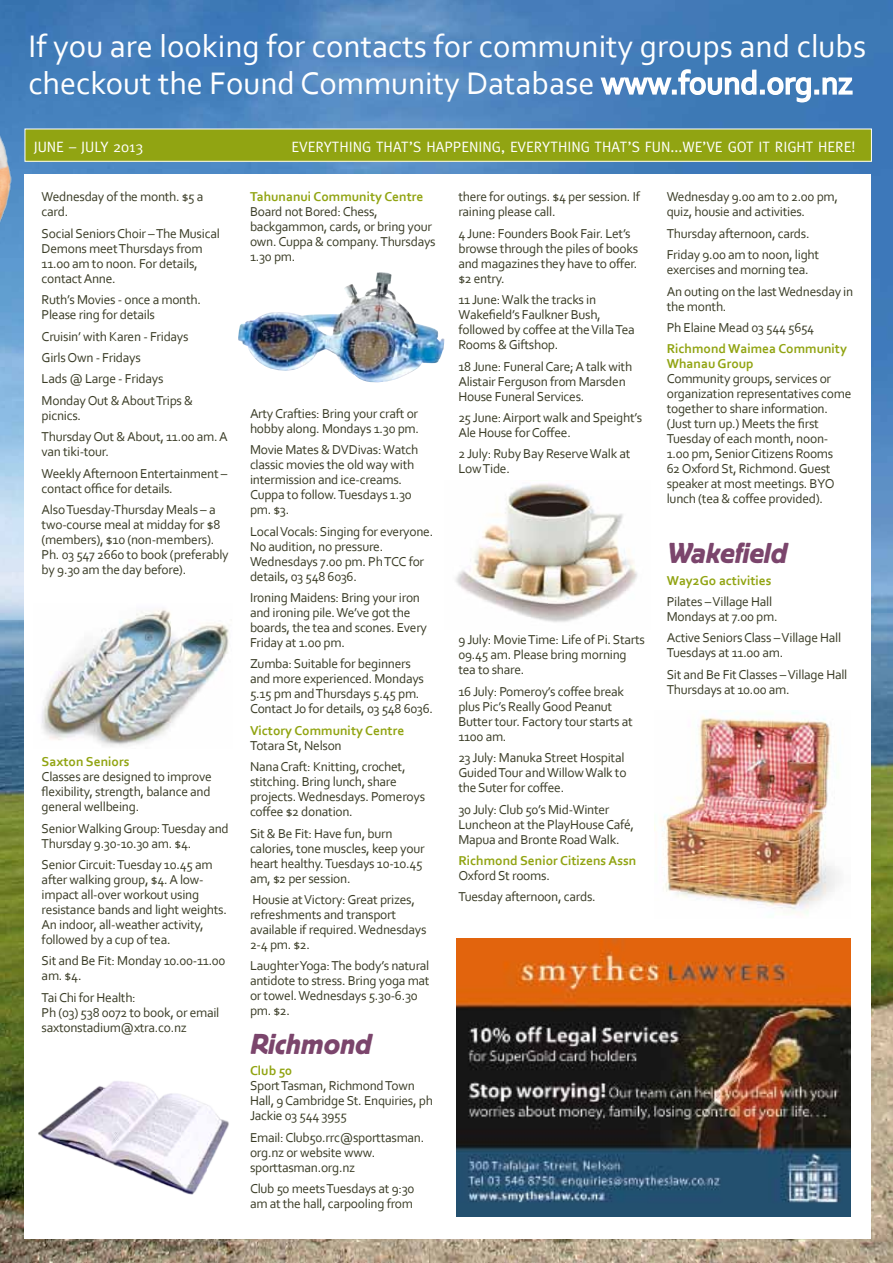
<style>
.page{position:relative;width:893px;height:1263px;background:#fff}
.page>*{position:absolute;margin:0;border:0;box-sizing:border-box;transform-origin:0 0}
.t1{font:32.7px/36.3px "Corbel";color:#fff}
.t2{font:italic 28.5px "Block BE";color:#7b456c}
.t3{font:15px "Meta";color:#fff}
.t4{font:13.5px/15px "Corbel";letter-spacing:-.02em;color:#3a3c26}
.t5{font:700 13.5px/15px "Corbel";color:#91a412}
</style>
<div class="page">
<img style="left:1px;top:0;width:892px;height:1263px">
<svg style="left:0;top:0;width:1px;height:1263px"></svg>
<div style="left:25px;top:129px;width:846px;height:32px;background:#91a412"></div>
<div style="left:25px;top:129px;width:847px;height:33px;border:1px solid #fff"></div>
<img style="left:0;top:10px;width:17px;height:271px">
<div style="left:25px;top:174px;width:846px;height:1064px;background:#fff"></div>
<svg style="left:599px;top:64px;width:254px;height:45px;background:#6594c5"></svg>
<img style="left:41px;top:609px;width:188px;height:138px">
<img style="left:662px;top:712px;width:178px;height:202px">
<img style="left:455px;top:483px;width:183px;height:139px">
<img style="left:457px;top:938px;width:393px;height:279px">
<img style="left:38px;top:1081px;width:191px;height:114px">
<img style="left:238px;top:272px;width:207px;height:111px">
<h1 class="t1" style="left:28px;top:27px;width:839px">If you are looking for contacts for community groups and clubs checkout the Found Community Database www.found.org.nz</h1>
<p class="t3" style="left:34px;top:139px;width:111px">JUNE – JULY 2013</p>
<p class="t3" style="left:291px;top:139px;width:566px">EVERYTHING THAT’S HAPPENING, EVERYTHING THAT’S FUN...WE’VE GOT IT RIGHT HERE!</p>
<p class="t4" style="left:42px;top:189px;width:163px">Wednesday of the month. $5 a card.</p>
<p class="t4" style="left:42px;top:225px;width:180px">Social Seniors Choir – The Musical<br>Demons meet Thursdays from<br>11.00 am to noon. For details, contact Anne.</p>
<p class="t4" style="left:42px;top:292px;width:161px">Ruth’s Movies - once a month.<br>Please ring for details</p>
<p class="t4" style="left:42px;top:325px;width:153px;line-height:21.5px">Cruisin’ with Karen - Fridays<br>Girls Own - Fridays<br>Lads @ Large - Fridays<br>Monday Out &amp; About Trips &amp;</p>
<p class="t4" style="left:42px;top:404px;width:188px;line-height:21.5px">picnics.<br>Thursday Out &amp; About, 11.00 am. A</p>
<p class="t4" style="left:42px;top:441px;width:187px;line-height:21.5px">van tiki-tour.<br>Weekly Afternoon Entertainment –</p>
<p class="t4" style="left:42px;top:477px;width:176px;line-height:21.5px">contact office for details.<br>Also Tuesday-Thursday Meals – a</p>
<p class="t4" style="left:42px;top:517px;width:188px">two-course meal at midday for $8 (members), $10 (non-members).<br>Ph. 03 547 2660 to book (preferably by 9.30 am the day before).</p>
<p class="t4" style="left:458px;top:189px;width:183px">there for outings. $4 per session. If raining please call.</p>
<p class="t4" style="left:458px;top:225px;width:181px">4 June: Founders Book Fair. Let’s browse through the piles of books and magazines they have to offer. $2 entry.</p>
<p class="t4" style="left:458px;top:292px;width:178px">11 June: Walk the tracks in<br>Wakefield’s Faulkner Bush, followed by coffee at the Villa Tea<br>Rooms &amp; Giftshop.</p>
<p class="t4" style="left:458px;top:358px;width:175px">18 June: Funeral Care; A talk with<br>Alistair Ferguson from Marsden<br>House Funeral Services.</p>
<p class="t4" style="left:458px;top:410px;width:185px">25 June: Airport walk and Speight’s<br>Ale House for Coffee.</p>
<p class="t4" style="left:458px;top:446px;width:174px">2 July: Ruby Bay Reserve Walk at<br>Low Tide.</p>
<p class="t4" style="left:667px;top:189px;width:173px">Wednesday 9.00 am to 2.00 pm, quiz, housie and activities.</p>
<p class="t4" style="left:667px;top:222px;width:154px;line-height:21.5px">Thursday afternoon, cards.<br>Friday 9.00 am to noon, light</p>
<p class="t4" style="left:667px;top:259px;width:188px;line-height:21.5px">exercises and morning tea.<br>An outing on the last Wednesday in</p>
<p class="t4" style="left:667px;top:295px;width:149px;line-height:21.5px">the month.<br>Ph Elaine Mead 03 544 5654</p>
<p class="t5" style="left:667px;top:341px;width:182px">Richmond Waimea Community<br>Whanau Group</p>
<p class="t4" style="left:667px;top:371px;width:186px">Community groups, services or organization representatives come together to share information. (Just turn up.) Meets the first<br>Tuesday of each month, noon-<br>1.00 pm, Senior Citizens Rooms<br>62 Oxford St, Richmond. Guest speaker at most meetings. BYO lunch (tea &amp; coffee provided).</p>
<h2 class="t2" style="left:667px;top:537px;width:121px">Wakefield</h2>
<p class="t5" style="left:667px;top:572px;width:106px">Way2Go activities</p>
<p class="t4" style="left:667px;top:594px;width:112px">Pilates – Village Hall<br>Mondays at 7.00 pm.</p>
<p class="t4" style="left:667px;top:630px;width:176px">Active Seniors Class – Village Hall<br>Tuesdays at 11.00 am.</p>
<p class="t4" style="left:667px;top:666px;width:182px">Sit and Be Fit Classes – Village Hall<br>Thursdays at 10.00 am.</p>
<p class="t5" style="left:250px;top:189px;width:175px">Tahunanui Community Centre</p>
<p class="t4" style="left:250px;top:204px;width:187px">Board not Bored: Chess, backgammon, cards, or bring your own. Cuppa &amp; company. Thursdays<br>1.30 pm.</p>
<p class="t4" style="left:250px;top:405px;width:171px">Arty Crafties: Bring your craft or hobby along. Mondays 1.30 pm.</p>
<p class="t4" style="left:250px;top:442px;width:170px">Movie Mates &amp; DVDivas: Watch classic movies the old way with intermission and ice-creams.<br>Cuppa to follow. Tuesdays 1.30 pm. $3.</p>
<p class="t4" style="left:250px;top:523px;width:185px">Local Vocals: Singing for everyone.<br>No audition, no pressure.<br>Wednesdays 7.00 pm. Ph TCC for details, 03 548 6036.</p>
<p class="t4" style="left:250px;top:590px;width:179px">Ironing Maidens: Bring your iron and ironing pile. We’ve got the boards, the tea and scones. Every<br>Friday at 1.00 pm.</p>
<p class="t4" style="left:250px;top:656px;width:185px">Zumba: Suitable for beginners and more experienced. Mondays<br>5.15 pm and Thursdays 5.45 pm.<br>Contact Jo for details, 03 548 6036.</p>
<p class="t5" style="left:250px;top:722px;width:156px">Victory Community Centre</p>
<p class="t4" style="left:250px;top:734px;width:157px;line-height:21.5px">Totara St, Nelson<br>Nana Craft: Knitting, crochet,</p>
<p class="t4" style="left:250px;top:774px;width:177px">stitching. Bring lunch, share projects. Wednesdays. Pomeroys coffee $2 donation.</p>
<p class="t4" style="left:250px;top:825px;width:176px">Sit &amp; Be Fit: Have fun, burn calories, tone muscles, keep your heart healthy. Tuesdays 10-10.45 am, $2 per session.</p>
<p class="t4" style="left:250px;top:892px;width:178px">Housie at Victory: Great prizes, refreshments and transport available if required. Wednesdays<br>2-4 pm. $2.</p>
<p class="t4" style="left:250px;top:958px;width:181px">Laughter Yoga: The body’s natural antidote to stress. Bring yoga mat or towel. Wednesdays 5.30-6.30 pm. $2.</p>
<h2 class="t2" style="left:250px;top:1028px;width:123px">Richmond</h2>
<p class="t5" style="left:250px;top:1063px;width:44px">Club 50</p>
<p class="t4" style="left:250px;top:1078px;width:184px">Sport Tasman, Richmond Town<br>Hall, 9 Cambridge St. Enquiries, ph<br>Jackie 03 544 3955</p>
<p class="t4" style="left:250px;top:1129px;width:176px">Email: Club50.rrc@sporttasman. org.nz or website www. sporttasman.org.nz</p>
<p class="t4" style="left:250px;top:1180px;width:166px">Club 50 meets Tuesdays at 9:30 am at the hall, carpooling from</p>
<p class="t4" style="left:458px;top:632px;width:188px">9 July: Movie Time: Life of Pi. Starts<br>09.45 am. Please bring morning tea to share.</p>
<p class="t4" style="left:458px;top:683px;width:176px">16 July: Pomeroy’s coffee break plus Pic’s Really Good Peanut<br>Butter tour. Factory tour starts at<br>1100 am.</p>
<p class="t4" style="left:458px;top:750px;width:170px">23 July: Manuka Street Hospital<br>Guided Tour and Willow Walk to the Suter for coffee.</p>
<p class="t4" style="left:458px;top:801px;width:177px">30 July: Club 50’s Mid-Winter<br>Luncheon at the PlayHouse Café,<br>Mapua and Bronte Road Walk.</p>
<p class="t5" style="left:458px;top:853px;width:179px">Richmond Senior Citizens Assn</p>
<p class="t4" style="left:458px;top:864px;width:139px;line-height:21.5px">Oxford St rooms.<br>Tuesday afternoon, cards.</p>
<p class="t5" style="left:42px;top:754px;width:89px">Saxton Seniors</p>
<p class="t4" style="left:42px;top:769px;width:172px;text-align:justify">Classes are designed to improve flexibility, strength, balance and general wellbeing.</p>
<p class="t4" style="left:42px;top:820px;width:189px">Senior Walking Group: Tuesday and<br>Thursday 9.30-10.30 am. $4.</p>
<p class="t4" style="left:42px;top:857px;width:187px">Senior Circuit: Tuesday 10.45 am after walking group, $4. A low&shy;impact all-over workout using resistance bands and light weights.<br>An indoor, all-weather activity, followed by a cup of tea.</p>
<p class="t4" style="left:42px;top:953px;width:185px">Sit and Be Fit: Monday 10.00-11.00 am. $4.</p>
<p class="t4" style="left:42px;top:989px;width:179px">Tai Chi for Health:<br>Ph (03) 538 0072 to book, or email saxtonstadium@xtra.co.nz</p>
</div>
